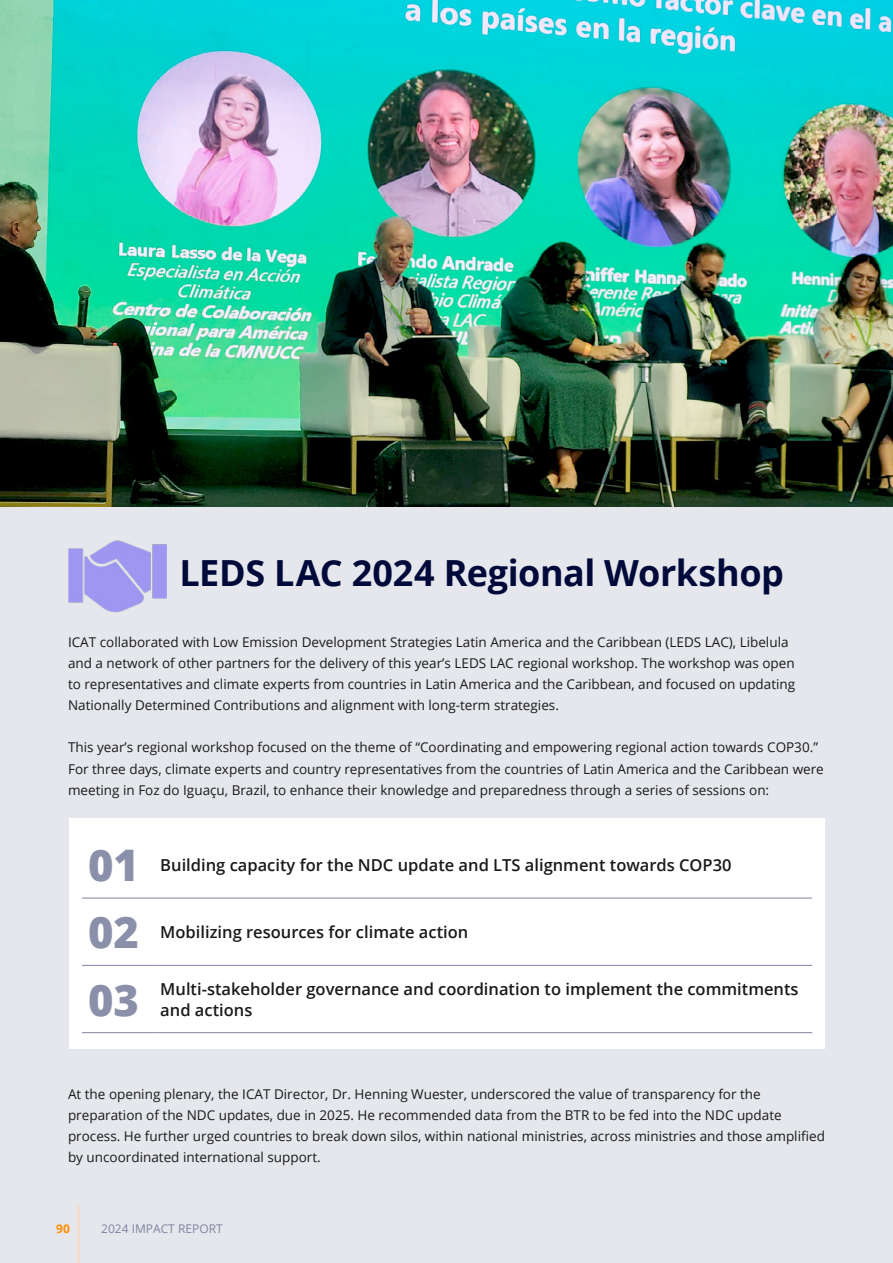
<style>
.page{position:relative;width:893px;height:1263px;background:#e5e7ec}
.page>*{position:absolute;margin:0;border:0;box-sizing:border-box;transform-origin:0 0}
.t1{font:800 43.5px "Open Sans";color:#8b90aa}
.t2{font:700 36px "Open Sans";letter-spacing:-.01em;color:#000a3a}
.t3{font:600 16.5px/21px "Open Sans";color:#1a1a1a}
.t4{font:13.5px/21px "Open Sans";color:#1a1a1a}
.t5{font:12px "Open Sans";color:#7e84a1}
.t6{font:700 12px "Open Sans";color:#ff8e00}
</style>
<div class="page">
<img style="left:68px;top:540px;width:99px;height:73px">
<hr style="left:78px;top:1205px;width:1px;height:58px;background:#ffd7b2">
<div style="left:69px;top:818px;width:756px;height:231px;background:#fff"></div>
<hr style="left:82px;top:898px;width:72px;height:1px;background:#7e84a1">
<hr style="left:154px;top:898px;width:658px;height:1px;background:#7e84a1">
<hr style="left:82px;top:965px;width:72px;height:1px;background:#7e84a1">
<hr style="left:154px;top:965px;width:658px;height:1px;background:#7e84a1">
<hr style="left:82px;top:1032px;width:72px;height:1px;background:#7e84a1">
<hr style="left:154px;top:1032px;width:658px;height:1px;background:#7e84a1">
<img style="left:0;top:0;width:893px;height:506px">
<h2 class="t2" style="left:179px;top:547px;width:606px">LEDS LAC 2024 Regional Workshop</h2>
<p class="t4" style="left:68px;top:632px;width:729px">ICAT collaborated with Low Emission Development Strategies Latin America and the Caribbean (LEDS LAC), Libelula and a network of other partners for the delivery of this year’s LEDS LAC regional workshop. The workshop was open to representatives and climate experts from countries in Latin America and the Caribbean, and focused on updating Nationally Determined Contributions and alignment with long-term strategies.</p>
<p class="t4" style="left:68px;top:737px;width:757px">This year’s regional workshop focused on the theme of “Coordinating and empowering regional action towards COP30.”<br>For three days, climate experts and country representatives from the countries of Latin America and the Caribbean were meeting in Foz do Iguaçu, Brazil, to enhance their knowledge and preparedness through a series of sessions on:</p>
<h1 class="t1" style="left:88px;top:832px;width:52px">01</h1>
<p class="t3" style="left:160px;top:854px;width:573px">Building capacity for the NDC update and LTS alignment towards COP30</p>
<h1 class="t1" style="left:88px;top:899px;width:52px">02</h1>
<p class="t3" style="left:160px;top:921px;width:310px">Mobilizing resources for climate action</p>
<h1 class="t1" style="left:88px;top:967px;width:52px">03</h1>
<p class="t3" style="left:160px;top:978px;width:640px">Multi-stakeholder governance and coordination to implement the commitments and actions</p>
<p class="t4" style="left:68px;top:1083px;width:758px">At the opening plenary, the ICAT Director, Dr. Henning Wuester, underscored the value of transparency for the preparation of the NDC updates, due in 2025. He recommended data from the BTR to be fed into the NDC update process. He further urged countries to break down silos, within national ministries, across ministries and those amplified by uncoordinated international support.</p>
<p class="t6" style="left:56px;top:1220px;width:15px">90</p>
<p class="t5" style="left:101px;top:1220px;width:123px">2024 IMPACT REPORT</p>
</div>
